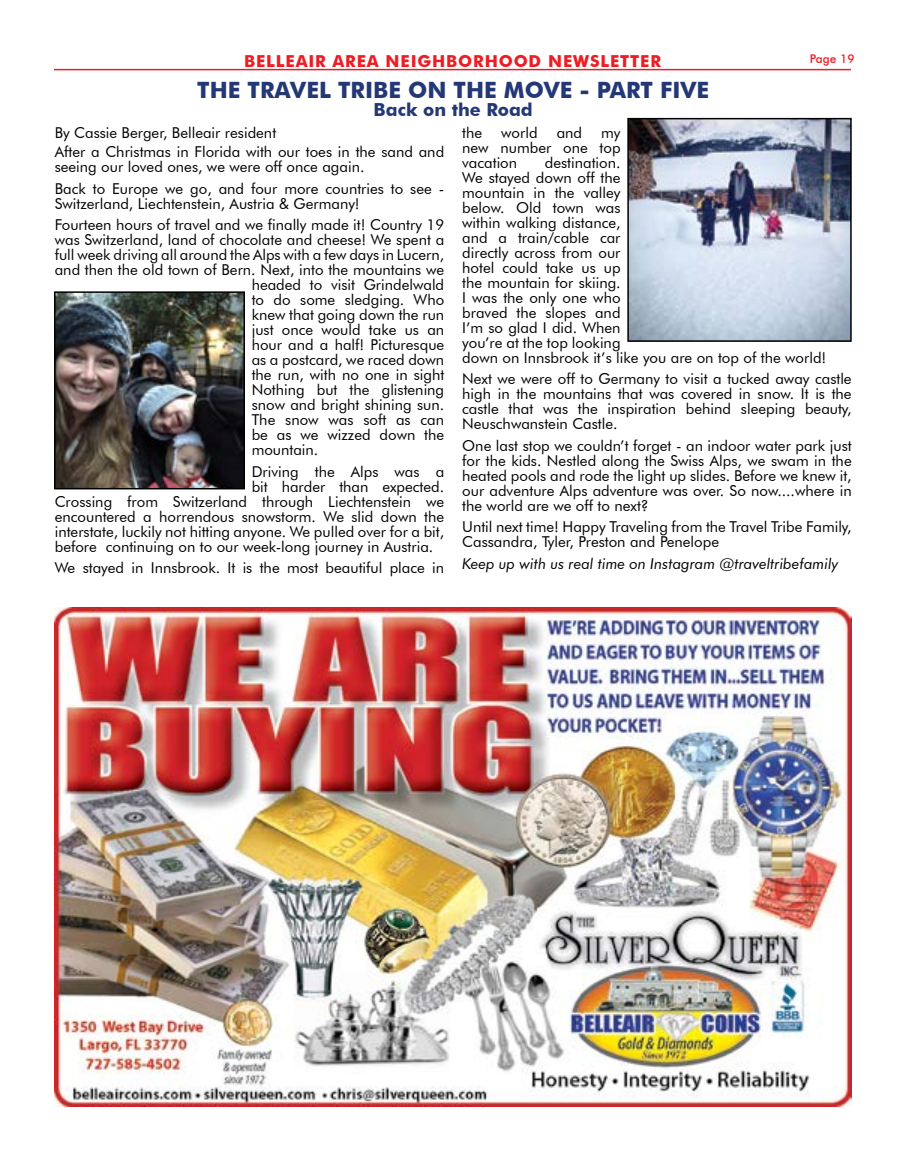
<style>
.page{position:relative;width:905px;height:1161px;background:#fff}
.page>*{position:absolute;margin:0;border:0;box-sizing:border-box;transform-origin:0 0}
.t1{font:700 22.5px "Futura BT";color:#253876}
.t2{font:700 18px "Futura BT";color:#253876}
.t3{font:700 16.5px "Futura BT";letter-spacing:.05em;color:#ed1d24}
.t4{font:15px/15px "Futura BT";color:#000}
.t5{font:italic 15px "Futura BT";color:#000}
.t6{font:500 12px "Futura BT";color:#ed1d24}
</style>
<div class="page">
<hr style="left:54px;top:69px;width:796px;height:1px;background:#ed1d24">
<img style="left:54px;top:607px;width:797px;height:500px">
<img style="left:630px;top:121px;width:218px;height:218px">
<div style="left:627px;top:118px;width:224px;height:224px;border:2px solid #000"></div>
<img style="left:57px;top:294px;width:185px;height:192px">
<div style="left:54px;top:291px;width:191px;height:198px;border:2px solid #000"></div>
<p class="t3" style="left:244px;top:51px;width:418px">BELLEAIR AREA NEIGHBORHOOD NEWSLETTER</p>
<p class="t6" style="left:809px;top:52px;width:46px">Page 19</p>
<h1 class="t1" style="left:197px;top:76px;width:513px">THE TRAVEL TRIBE ON THE MOVE - PART FIVE</h1>
<p class="t2" style="left:373px;top:99px;width:161px">Back on the Road</p>
<p class="t4" style="left:55px;top:123px;width:391px;line-height:19.4px">By Cassie Berger, Belleair resident<br>After a Christmas in Florida with our toes in the sand and</p>
<p class="t4" style="left:55px;top:156px;width:391px;line-height:21.5px">seeing our loved ones, we were off once again.<br>Back to Europe we go, and four more countries to see -</p>
<p class="t4" style="left:55px;top:192px;width:391px;line-height:21.5px">Switzerland, Liechtenstein, Austria &amp; Germany!<br>Fourteen hours of travel and we finally made it! Country 19</p>
<p class="t4" style="left:55px;top:232px;width:391px">was Switzerland, land of chocolate and cheese! We spent a</p>
<p class="t4" style="left:55px;top:247px;width:391px">full week driving all around the Alps with a few days in Lucern,</p>
<p class="t4" style="left:55px;top:262px;width:391px">and then the old town of Bern. Next, into the mountains we</p>
<p class="t4" style="left:252px;top:277px;width:194px">headed to visit Grindelwald</p>
<p class="t4" style="left:252px;top:292px;width:194px">to do some sledging. Who</p>
<p class="t4" style="left:252px;top:307px;width:194px">knew that going down the run</p>
<p class="t4" style="left:252px;top:322px;width:194px">just once would take us an</p>
<p class="t4" style="left:252px;top:337px;width:194px">hour and a half! Picturesque</p>
<p class="t4" style="left:252px;top:352px;width:194px">as a postcard, we raced down</p>
<p class="t4" style="left:252px;top:367px;width:194px">the run, with no one in sight</p>
<p class="t4" style="left:252px;top:382px;width:194px">Nothing but the glistening</p>
<p class="t4" style="left:252px;top:397px;width:194px">snow and bright shining sun.</p>
<p class="t4" style="left:252px;top:412px;width:194px">The snow was soft as can</p>
<p class="t4" style="left:252px;top:427px;width:194px">be as we wizzed down the</p>
<p class="t4" style="left:252px;top:442px;width:68px">mountain.</p>
<p class="t4" style="left:252px;top:464px;width:194px">Driving the Alps was a</p>
<p class="t4" style="left:252px;top:479px;width:194px">bit harder than expected.</p>
<p class="t4" style="left:55px;top:494px;width:391px">Crossing from Switzerland through Liechtenstein we</p>
<p class="t4" style="left:55px;top:509px;width:391px">encountered a horrendous snowstorm. We slid down the</p>
<p class="t4" style="left:55px;top:524px;width:391px">interstate, luckily not hitting anyone. We pulled over for a bit,</p>
<p class="t4" style="left:55px;top:539px;width:380px">before continuing on to our week-long journey in Austria.</p>
<p class="t4" style="left:55px;top:560px;width:391px">We stayed in Innsbrook. It is the most beautiful place in</p>
<p class="t4" style="left:462px;top:125px;width:21px">the</p>
<p class="t4" style="left:501px;top:125px;width:38px">world</p>
<p class="t4" style="left:556px;top:125px;width:27px">and</p>
<p class="t4" style="left:462px;top:125px;width:160px;text-align:justify;text-indent:139px">my new number one top vacation</p>
<p class="t4" style="left:462px;top:155px;width:365px;text-indent:83px">destination.<br>We stayed down off the<br>mountain in the valley<br>below. Old town was<br>within walking distance,<br>and a train/cable car<br>directly across from our<br>hotel could take us up<br>the mountain for skiing.<br>I was the only one who<br>braved the slopes and<br>I’m so glad I did. When<br>you’re at the top looking<br>down on Innsbrook it’s like you are on top of the world!</p>
<p class="t4" style="left:462px;top:371px;width:391px;text-align:justify">Next we were off to Germany to visit a tucked away castle high in the mountains that was covered in snow. It is the castle that was the inspiration behind sleeping beauty, Neuschwanstein Castle.</p>
<p class="t4" style="left:462px;top:438px;width:391px;text-align:justify">One last stop we couldn’t forget - an indoor water park just for the kids. Nestled along the Swiss Alps, we swam in the heated pools and rode the light up slides. Before we knew it, our adventure Alps adventure was over. So now....where in the world are we off to next?</p>
<p class="t4" style="left:462px;top:519px;width:391px">Until next time! Happy Traveling from the Travel Tribe Family,<br>Cassandra, Tyler, Preston and Penelope</p>
<p class="t5" style="left:462px;top:554px;width:378px">Keep up with us real time on Instagram @traveltribefamily</p>
</div>
